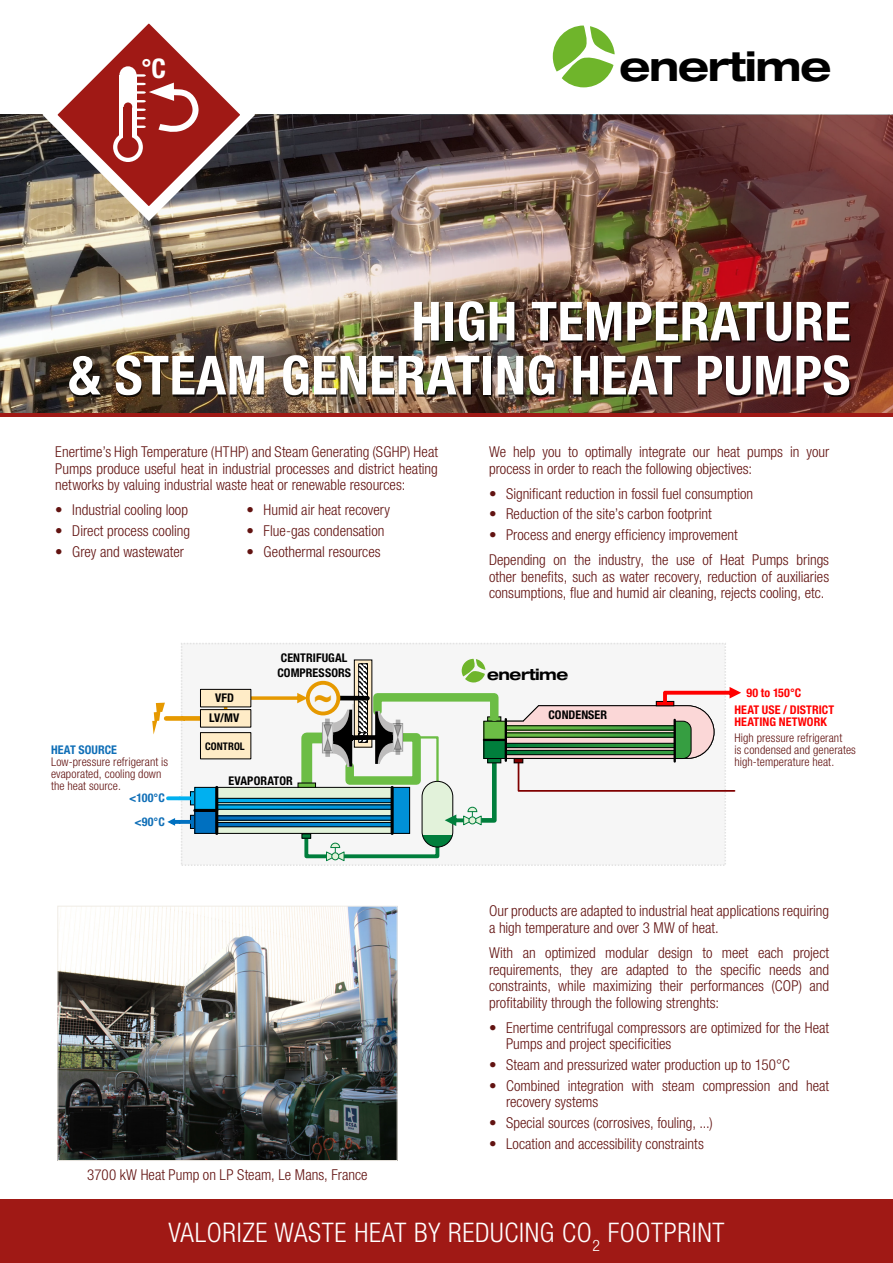
<style>
.page{position:relative;width:893px;height:1263px;background:#fff}
.page>*{position:absolute;margin:0;border:0;box-sizing:border-box;transform-origin:0 0}
.t1{font:700 condensed 54px/54px "Helvetica Neue LT Std";letter-spacing:.01em;color:#fff;text-align:right}
.t2{font:700 expanded 40.8px "Helvetica Neue LT Std";letter-spacing:-.03em;color:#000}
.t3{font:700 37.05px "Arial Narrow";color:#e69900}
.t4{font:300 condensed 27px "Helvetica Neue LT Std";letter-spacing:.025em;color:#fff}
.t5{font:700 condensed 27px "Helvetica Neue LT Std";color:#fff}
.t6{font:700 expanded 15.6px "Helvetica Neue LT Std";letter-spacing:-.03em;color:#000}
.t7{font:300 condensed 15px/16.5px "Helvetica Neue LT Std";color:#621311}
.t8{font:300 condensed 12px/12px "Helvetica Neue LT Std";letter-spacing:.01em;color:#621311}
.t9{font:700 condensed 12px/14.4px "Helvetica Neue LT Std";letter-spacing:.005em;color:#000}
.t10{font:700 condensed 12px/12px "Helvetica Neue LT Std";letter-spacing:.005em;color:#f00}
.t11{font:700 condensed 12px/24.5px "Helvetica Neue LT Std";letter-spacing:.01em;color:#106fb7;text-align:center}
.t12{font:700 condensed 10.5px "Helvetica Neue LT Std";letter-spacing:.01em;color:#000}
</style>
<div class="page">
<div style="left:0;top:1199px;width:893px;height:64px;background:#a01915"></div>
<div style="left:182px;top:644px;width:543px;height:221px;background:#f6f6f6"></div>
<div style="left:181px;top:643px;width:545px;height:223px;border:2px dashed #e3e3e3"></div>
<svg style="left:152px;top:703px;width:13px;height:31px"></svg>
<div style="left:190px;top:815px;width:5px;height:13px;background:#0070c0"></div>
<div style="left:190px;top:815px;width:5px;height:14px;border:1px solid #000"></div>
<svg style="left:218px;top:789px;width:172px;height:43px"></svg>
<div style="left:216px;top:787px;width:176px;height:47px;border:1px solid #000"></div>
<div style="left:392px;top:787px;width:18px;height:46px;background:#0090d8"></div>
<div style="left:392px;top:787px;width:18px;height:47px;border:1px solid #000"></div>
<svg style="left:303px;top:834px;width:138px;height:28px"></svg>
<div style="left:301px;top:833px;width:10px;height:6px;border:1px solid #000"></div>
<svg style="left:218px;top:806px;width:6px;height:2px"></svg>
<div style="left:216px;top:804px;width:176px;height:6px;border:1px solid #000"></div>
<div style="left:216px;top:798px;width:176px;height:5px;border:1px solid #000"></div>
<svg style="left:218px;top:817px;width:6px;height:2px"></svg>
<div style="left:216px;top:815px;width:176px;height:6px;border:1px solid #000"></div>
<div style="left:190px;top:792px;width:5px;height:13px;background:#00b0f0"></div>
<div style="left:190px;top:791px;width:5px;height:14px;border:1px solid #000"></div>
<hr style="left:391px;top:787px;width:3px;height:46px;background:#000">
<svg style="left:196px;top:789px;width:19px;height:43px"></svg>
<div style="left:194px;top:787px;width:23px;height:47px;border:1px solid #000"></div>
<hr style="left:195px;top:809px;width:22px;height:3px;background:#000">
<hr style="left:215px;top:787px;width:3px;height:46px;background:#000">
<svg style="left:168px;top:796px;width:22px;height:4px"></svg>
<svg style="left:167px;top:818px;width:25px;height:8px"></svg>
<div style="left:166px;top:716px;width:34px;height:5px;background:#e69900"></div>
<div style="left:200px;top:733px;width:51px;height:26px;background:#ffecc7"></div>
<div style="left:200px;top:732px;width:51px;height:27px;border:1px solid #000"></div>
<div style="left:200px;top:710px;width:51px;height:17px;background:#ffecc7"></div>
<div style="left:200px;top:709px;width:51px;height:18px;border:1px solid #000"></div>
<div style="left:200px;top:689px;width:51px;height:18px;background:#ffecc7"></div>
<div style="left:200px;top:689px;width:51px;height:18px;border:1px solid #000"></div>
<svg style="left:422px;top:781px;width:31px;height:66px"></svg>
<div style="left:422px;top:781px;width:31px;height:66px;border:1px solid #000;border-radius:15px"></div>
<img style="left:59px;top:908px;width:337px;height:251px">
<div style="left:57px;top:906px;width:341px;height:255px;border:1px solid #f0ece5"></div>
<svg style="left:224px;top:659px;width:517px;height:167px"></svg>
<img style="left:0;top:115px;width:893px;height:297px">
<svg style="left:553px;top:26px;width:62px;height:61px"></svg>
<div style="left:70px;top:303px;width:780px;height:94px;background:#000;opacity:.79"></div>
<img style="left:35px;top:114px;width:228px;height:115px">
<svg style="left:50px;top:23px;width:198px;height:191px"></svg>
<h3 class="t5" style="left:141px;top:52px;width:26px">°C</h3>
<h2 class="t2" style="left:619px;top:41px;width:214px">enertime</h2>
<h1 class="t1" style="left:69px;top:294px;width:783px">HIGH TEMPERATURE<br>&amp; STEAM GENERATING HEAT PUMPS</h1>
<p class="t7" style="left:55px;top:443px;width:384px;text-align:justify">Enertime’s High Temperature (HTHP) and Steam Generating (SGHP) Heat Pumps produce useful heat in industrial processes and district heating networks by valuing industrial waste heat or renewable resources:</p>
<p class="t7" style="left:55px;top:501px;width:134px">• Industrial cooling loop</p>
<p class="t7" style="left:55px;top:522px;width:136px">• Direct process cooling</p>
<p class="t7" style="left:55px;top:543px;width:130px">• Grey and wastewater</p>
<p class="t7" style="left:247px;top:501px;width:145px">• Humid air heat recovery</p>
<p class="t7" style="left:247px;top:522px;width:139px">• Flue-gas condensation</p>
<p class="t7" style="left:247px;top:543px;width:136px">• Geothermal resources</p>
<p class="t11" style="left:51px;top:737px;width:68px">HEAT SOURCE</p>
<p class="t8" style="left:51px;top:756px;width:119px">Low-pressure refrigerant is evaporated, cooling down the heat source.</p>
<p class="t11" style="left:129px;top:785px;width:37px">&lt;100°C &lt;90°C</p>
<p class="t9" style="left:215px;top:690px;width:20px">VFD</p>
<p class="t9" style="left:209px;top:711px;width:32px">LV/MV</p>
<p class="t12" style="left:205px;top:740px;width:41px">CONTROL</p>
<p class="t9" style="left:277px;top:650px;width:75px">CENTRIFUGAL<br>COMPRESSORS</p>
<h3 class="t3" style="left:314px;top:671px;width:19px">~</h3>
<p class="t9" style="left:228px;top:773px;width:66px">EVAPORATOR</p>
<p class="t7" style="left:87px;top:1166px;width:282px">3700 kW Heat Pump on LP Steam, Le Mans, France</p>
<p class="t7" style="left:489px;top:443px;width:342px">We help you to optimally integrate our heat pumps in your process in order to reach the following objectives:</p>
<p class="t7" style="left:489px;top:485px;width:266px">• Significant reduction in fossil fuel consumption</p>
<p class="t7" style="left:489px;top:506px;width:224px">• Reduction of the site’s carbon footprint</p>
<p class="t7" style="left:489px;top:522px;width:342px;line-height:25px">• Process and energy efficiency improvement<br>Depending on the industry, the use of Heat Pumps brings</p>
<p class="t7" style="left:489px;top:568px;width:342px">other benefits, such as water recovery, reduction of auxiliaries consumptions, flue and humid air cleaning, rejects cooling, etc.</p>
<p class="t6" style="left:487px;top:665px;width:83px">enertime</p>
<p class="t9" style="left:548px;top:708px;width:60px">CONDENSER</p>
<p class="t10" style="left:746px;top:687px;width:56px">90 to 150°C</p>
<p class="t10" style="left:734px;top:703px;width:101px">HEAT USE / DISTRICT<br>HEATING NETWORK</p>
<p class="t8" style="left:734px;top:732px;width:123px">High pressure refrigerant<br>is condensed and generates high-temperature heat.</p>
<p class="t7" style="left:489px;top:903px;width:342px">Our products are adapted to industrial heat applications requiring a high temperature and over 3 MW of heat.</p>
<p class="t7" style="left:489px;top:944px;width:342px;text-align:justify">With an optimized modular design to meet each project requirements, they are adapted to the specific needs and constraints, while maximizing their performances (COP) and profitability through the following strenghts:</p>
<p class="t7" style="left:506px;top:1019px;width:325px;text-indent:-17px">• Enertime centrifugal compressors are optimized for the Heat<br>Pumps and project specificities</p>
<p class="t7" style="left:489px;top:1056px;width:302px">• Steam and pressurized water production up to 150°C</p>
<p class="t7" style="left:506px;top:1077px;width:325px;text-indent:-17px">• Combined integration with steam compression and heat recovery systems</p>
<p class="t7" style="left:489px;top:1114px;width:225px">• Special sources (corrosives, fouling, ...)</p>
<p class="t7" style="left:489px;top:1135px;width:216px">• Location and accessibility constraints</p>
<h3 class="t4" style="left:168px;top:1217px;width:558px">VALORIZE WASTE HEAT BY REDUCING CO<sub>2</sub> FOOTPRINT</h3>
</div>
